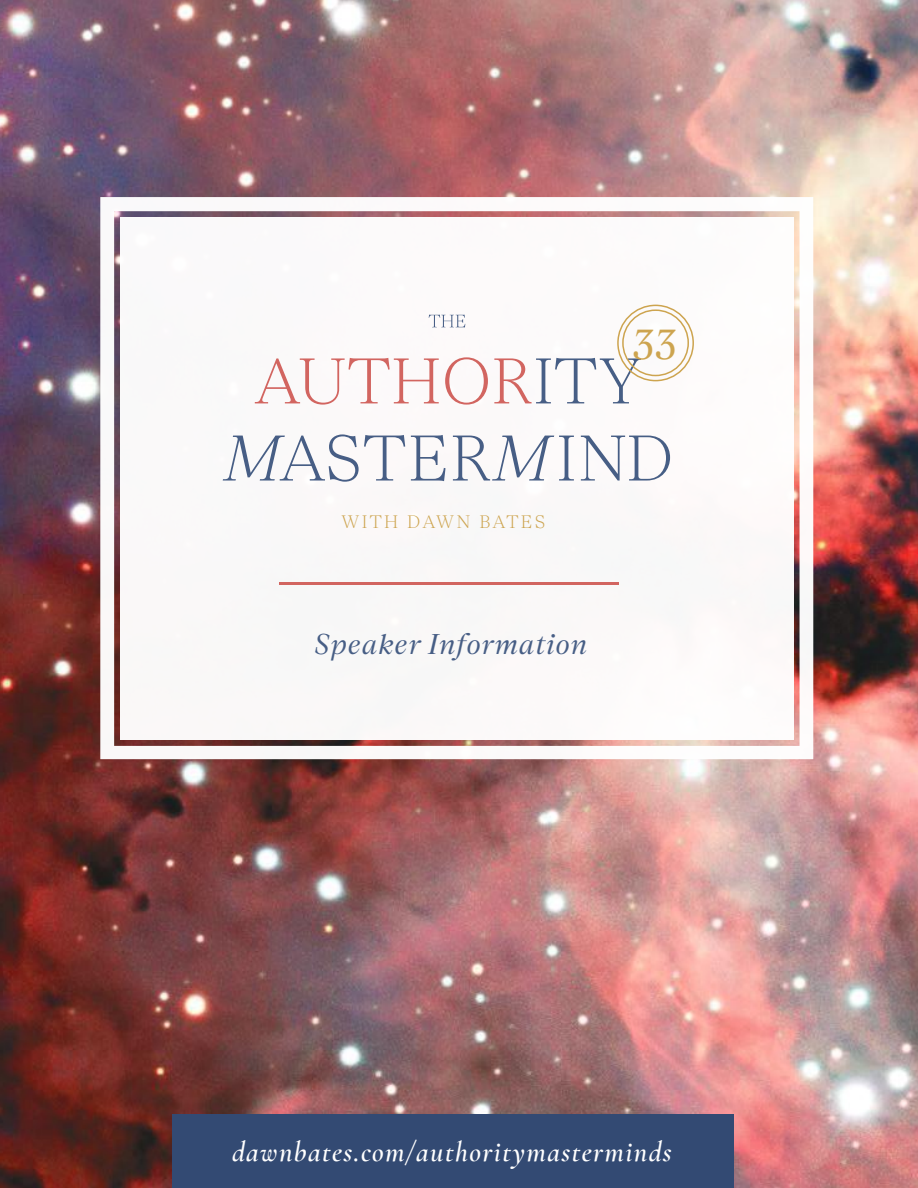
<style>
.page{position:relative;width:918px;height:1188px;background:#fff}
.page>*{position:absolute;margin:0;border:0;box-sizing:border-box;transform-origin:0 0}
.t1{font:44.7px "Cochin";color:#cda44f}
.t2{font:italic 600 28.5px "Cormorant Garamond";letter-spacing:.05em;color:#fff}
.t3{font:italic 28.5px "Nantes Trial";letter-spacing:.05em;color:#475e85}
.t4{font:300 18px "Nantes Trial";letter-spacing:.15em;color:#cda44f}
</style>
<div class="page">
<img style="left:0;top:0;width:918px;height:1188px">
<div style="left:172px;top:1115px;width:561px;height:73px;background:#334a73"></div>
<svg style="left:100px;top:197px;width:713px;height:562px"></svg>
<svg style="left:429px;top:315px;width:36px;height:13px"></svg>
<svg style="left:255px;top:358px;width:184px;height:47px"></svg>
<svg style="left:445px;top:357px;width:43px;height:48px"></svg>
<svg style="left:223px;top:434px;width:182px;height:48px"></svg>
<svg style="left:411px;top:435px;width:35px;height:46px"></svg>
<svg style="left:453px;top:436px;width:121px;height:45px"></svg>
<svg style="left:581px;top:436px;width:89px;height:45px"></svg>
<svg style="left:494px;top:305px;width:200px;height:98px"></svg>
<hr style="left:279px;top:583px;width:340px;height:2px;background:#d26560">
<h1 class="t1" style="left:633px;top:315px;width:46px">33</h1>
<p class="t4" style="left:341px;top:515px;width:205px">WITH DAWN BATES</p>
<p class="t3" style="left:314px;top:633px;width:274px">Speaker Information</p>
<p class="t2" style="left:232px;top:1135px;width:441px">dawnbates.com/authoritymasterminds</p>
</div>
